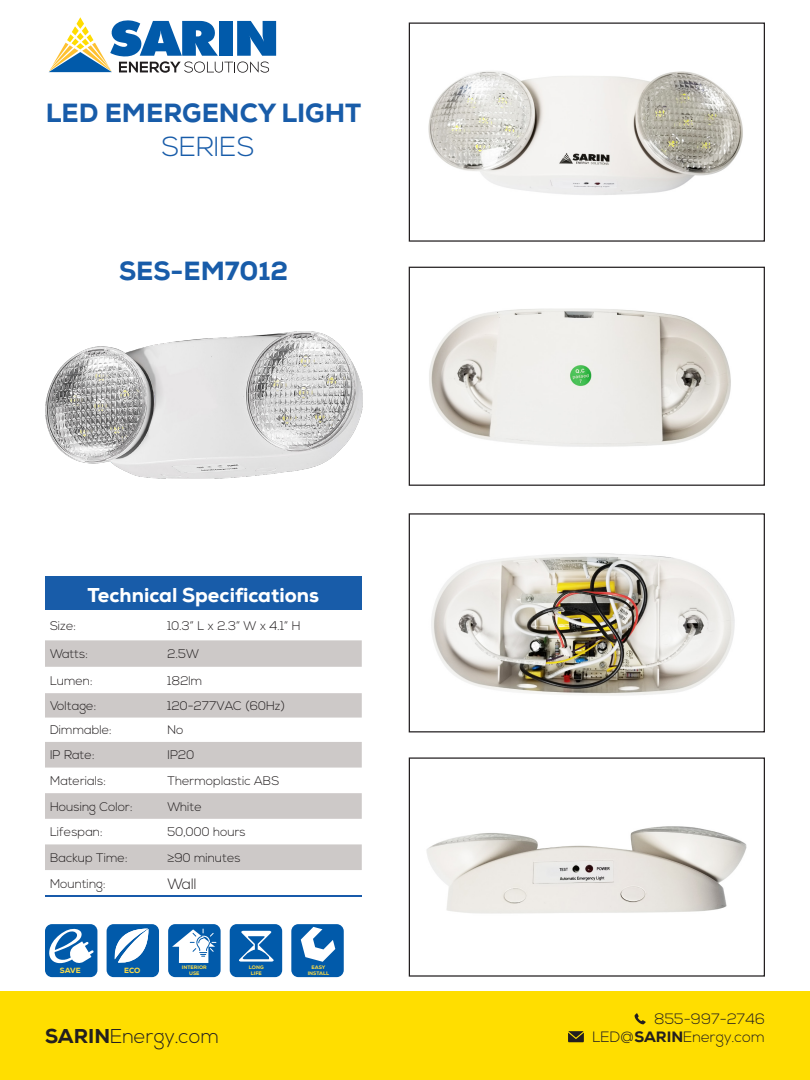
<style>
.page{position:relative;width:810px;height:1080px;background:#fff}
.page>*{position:absolute;margin:0;border:0;box-sizing:border-box;transform-origin:0 0}
.t1{font:300 27.5px "Nexa";color:#185ca9}
.t2{font:800 26.25px "Nexa";color:#185ca9}
.t3{font:800 20px "Nexa";color:#fff}
.t4{font:300 20px "Nexa";color:#231f20}
.t5{font:300 15px/18px "Nexa";color:#231f20;text-align:right}
.t6{font:300 12.5px "Nexa";color:#231f20}
.t7{font:800 7.5px "Nexa";color:#fcdd48}
.t8{font:800 7.5px "Nexa";color:#fcdb48}
.t9{font:800 5px "Nexa";color:#fcdb48}
.s1{font-weight:800}
</style>
<div class="page">
<div style="left:107px;top:924px;width:52px;height:53px;background:#015aaa;border-radius:7px"></div>
<svg style="left:114px;top:929px;width:34px;height:34px"></svg>
<div style="left:45px;top:924px;width:52px;height:53px;background:#015aaa;border-radius:7px"></div>
<svg style="left:49px;top:928px;width:45px;height:36px"></svg>
<div style="left:291px;top:924px;width:53px;height:53px;background:#015aaa;border-radius:7px"></div>
<svg style="left:301px;top:927px;width:34px;height:35px"></svg>
<div style="left:230px;top:924px;width:52px;height:53px;background:#015aaa;border-radius:7px"></div>
<svg style="left:239px;top:931px;width:35px;height:31px"></svg>
<div style="left:168px;top:924px;width:53px;height:53px;background:#015aaa;border-radius:7px"></div>
<svg style="left:172px;top:929px;width:44px;height:34px"></svg>
<div style="left:0;top:991px;width:810px;height:89px;background:#ffde00"></div>
<svg style="left:49px;top:17px;width:227px;height:56px"></svg>
<svg style="left:568px;top:1031px;width:16px;height:11px"></svg>
<svg style="left:635px;top:1013px;width:11px;height:11px"></svg>
<img style="left:408px;top:48px;width:335px;height:172px">
<div style="left:45px;top:577px;width:317px;height:33px;background:#185ca9"></div>
<svg style="left:45px;top:640px;width:317px;height:230px;fill:#cdc9c8"></svg>
<hr style="left:45px;top:895px;width:317px;height:2px;background:#185aaa">
<img style="left:45px;top:332px;width:318px;height:147px">
<div style="left:409px;top:22px;width:356px;height:220px;border:1px solid #231f20"></div>
<img style="left:431px;top:553px;width:304px;height:143px">
<img style="left:426px;top:826px;width:321px;height:88px">
<img style="left:408px;top:293px;width:323px;height:172px">
<div style="left:409px;top:267px;width:356px;height:219px;border:1px solid #231f20"></div>
<div style="left:409px;top:513px;width:356px;height:219px;border:1px solid #231f20"></div>
<div style="left:409px;top:757px;width:356px;height:220px;border:1px solid #231f20"></div>
<p class="t2" style="left:46px;top:97px;width:317px">LED EMERGENCY LIGHT</p>
<p class="t1" style="left:162px;top:130px;width:94px">SERIES</p>
<p class="t2" style="left:119px;top:254px;width:171px">SES-EM7012</p>
<p class="t3" style="left:88px;top:582px;width:233px">Technical Specifications</p>
<p class="t6" style="left:50px;top:619px;width:28px">Size:</p>
<p class="t6" style="left:168px;top:619px;width:135px">10.3” L x 2.3” W x 4.1” H</p>
<p class="t6" style="left:50px;top:647px;width:40px">Watts:</p>
<p class="t6" style="left:168px;top:647px;width:33px">2.5W</p>
<p class="t6" style="left:50px;top:673px;width:44px">Lumen:</p>
<p class="t6" style="left:168px;top:673px;width:36px">182lm</p>
<p class="t6" style="left:50px;top:699px;width:48px">Voltage:</p>
<p class="t6" style="left:168px;top:699px;width:119px">120-277VAC (60Hz)</p>
<p class="t6" style="left:50px;top:723px;width:63px">Dimmable:</p>
<p class="t6" style="left:168px;top:723px;width:18px">No</p>
<p class="t6" style="left:50px;top:748px;width:46px">IP Rate:</p>
<p class="t6" style="left:168px;top:748px;width:28px">IP20</p>
<p class="t6" style="left:50px;top:774px;width:58px">Materials:</p>
<p class="t6" style="left:168px;top:774px;width:114px">Thermoplastic ABS</p>
<p class="t6" style="left:50px;top:799px;width:84px">Housing Color:</p>
<p class="t6" style="left:168px;top:799px;width:36px">White</p>
<p class="t6" style="left:50px;top:825px;width:54px">Lifespan:</p>
<p class="t6" style="left:168px;top:825px;width:80px">50,000 hours</p>
<p class="t6" style="left:50px;top:850px;width:79px">Backup Time:</p>
<p class="t6" style="left:168px;top:850px;width:75px">≥90 minutes</p>
<p class="t6" style="left:50px;top:876px;width:57px">Mounting:</p>
<p class="t5" style="left:168px;top:875px;width:31px">Wall</p>
<p class="t7" style="left:60px;top:965px;width:22px">SAVE</p>
<p class="t8" style="left:124px;top:965px;width:18px">ECO</p>
<p class="t9" style="left:182px;top:964px;width:26px">INTERIOR</p>
<p class="t9" style="left:189px;top:970px;width:12px">USE</p>
<p class="t9" style="left:249px;top:964px;width:16px">LONG</p>
<p class="t9" style="left:251px;top:970px;width:12px">LIFE</p>
<p class="t9" style="left:312px;top:964px;width:15px">EASY</p>
<p class="t9" style="left:308px;top:970px;width:23px">INSTALL</p>
<h3 class="t4" style="left:45px;top:1024px;width:176px"><span class="s1">SARIN</span>Energy.com</h3>
<p class="t5" style="left:592px;top:1011px;width:174px">855-997-2746<br>LED@<span class="s1">SARIN</span>Energy.com</p>
</div>
